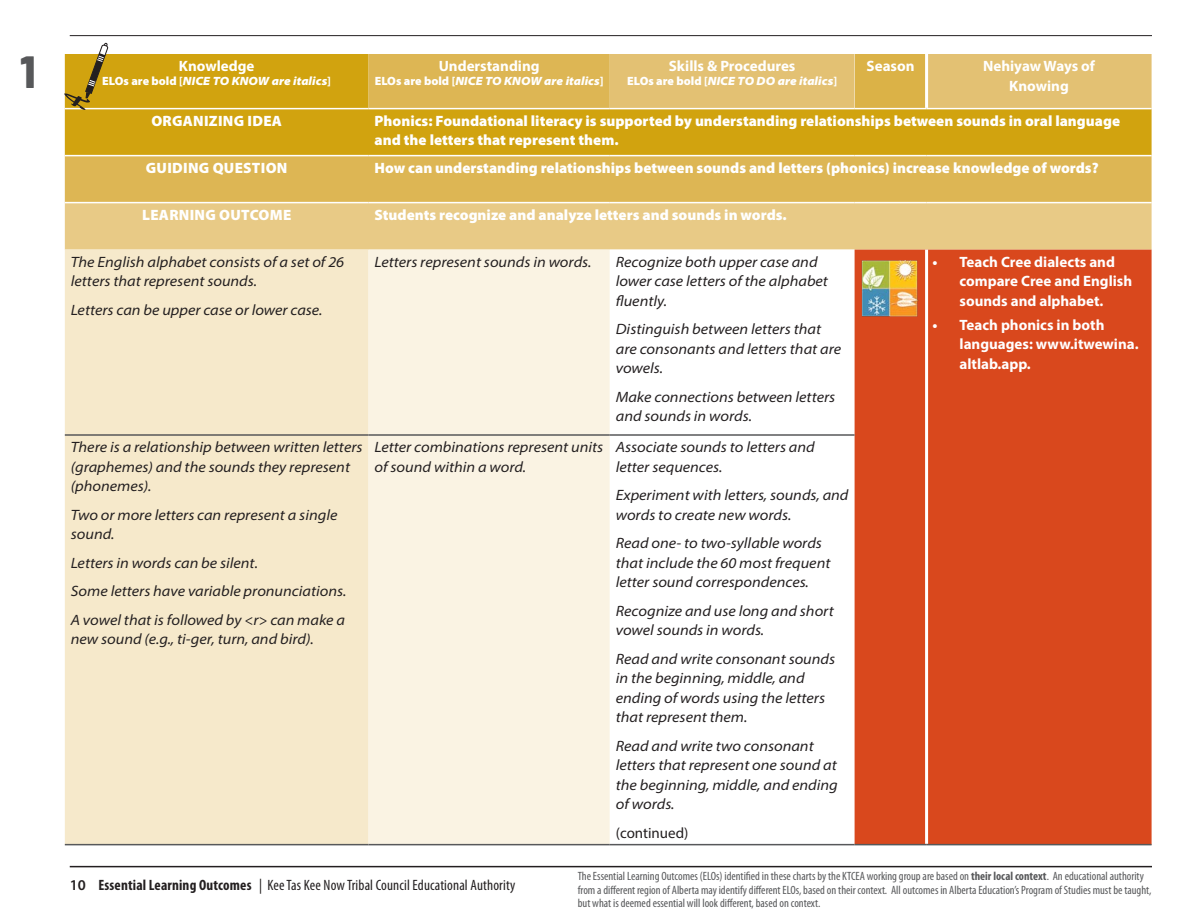
<style>
.page{position:relative;width:1188px;height:918px;background:#fff}
.page>*{position:absolute;margin:0;border:0;box-sizing:border-box;transform-origin:0 0}
.t1{font:800 45px "Barlow";color:#57585a}
.t2{font:italic semi-expanded 15px/19.5px "Myriad Pro";color:#231f20}
.t3{font:900 15px/19.5px "Myriad Pro";color:#fff}
.t4{font:700 15px/19.5px "Myriad Pro";color:#fff}
.t5{font:condensed 15px "Myriad Pro";letter-spacing:.01em;color:#231f20}
.t6{font:900 15px "Myriad Pro";letter-spacing:.02em;color:#fff}
.t7{font:15px "Myriad Pro";color:#231f20}
.t8{font:condensed 12px/13.5px "Myriad Pro";color:#57585a}
.t9{font:italic 900 semi-expanded 12px "Myriad Pro";color:#fff}
.s1{font-style:normal;font-stretch:normal}
.s2{font-weight:700;font-style:normal;font-stretch:normal}
.s3{font-weight:600;font-stretch:normal}
.s4{font-weight:700}
</style>
<div class="page">
<hr style="left:70px;top:866px;width:1082px;height:1px;background:#231f20">
<hr style="left:70px;top:35px;width:1082px;height:1px;background:#231f20">
<svg style="left:65px;top:54px;width:1087px;height:148px;background:#d7ad33"></svg>
<div style="left:610px;top:54px;width:542px;height:54px;background:#e3c173"></div>
<div style="left:855px;top:54px;width:72px;height:55px;background:#dbb247"></div>
<div style="left:65px;top:203px;width:1087px;height:47px;background:#e8ca86"></div>
<div style="left:65px;top:250px;width:304px;height:594px;background:#f6e9cb"></div>
<div style="left:369px;top:250px;width:241px;height:594px;background:#faf3e3"></div>
<svg style="left:610px;top:250px;width:245px;height:594px"></svg>
<svg style="left:855px;top:250px;width:297px;height:594px;background:#d94a1f"></svg>
<hr style="left:925px;top:54px;width:3px;height:54px;background:#fff">
<hr style="left:925px;top:250px;width:3px;height:185px;background:#fff">
<hr style="left:925px;top:435px;width:3px;height:409px;background:#fff">
<hr style="left:65px;top:434px;width:304px;height:2px;background:#57585a">
<hr style="left:369px;top:434px;width:241px;height:2px;background:#57585a">
<hr style="left:610px;top:434px;width:245px;height:2px;background:#57585a">
<hr style="left:65px;top:844px;width:304px;height:1px;background:#57585a">
<hr style="left:369px;top:844px;width:241px;height:1px;background:#57585a">
<hr style="left:610px;top:844px;width:245px;height:1px;background:#57585a">
<hr style="left:855px;top:844px;width:72px;height:1px;background:#57585a">
<hr style="left:927px;top:844px;width:225px;height:1px;background:#57585a">
<hr style="left:65px;top:155px;width:304px;height:1px;background:#fff">
<hr style="left:369px;top:155px;width:241px;height:1px;background:#fff">
<hr style="left:610px;top:155px;width:245px;height:1px;background:#fff">
<hr style="left:855px;top:155px;width:72px;height:1px;background:#fff">
<hr style="left:927px;top:155px;width:225px;height:1px;background:#fff">
<hr style="left:65px;top:108px;width:304px;height:1px;background:#fff">
<hr style="left:369px;top:108px;width:241px;height:1px;background:#fff">
<hr style="left:610px;top:108px;width:245px;height:1px;background:#fff">
<hr style="left:855px;top:108px;width:72px;height:1px;background:#fff">
<hr style="left:927px;top:108px;width:225px;height:1px;background:#fff">
<img style="left:855px;top:260px;width:71px;height:61px">
<svg style="left:64px;top:42px;width:45px;height:68px"></svg>
<h1 class="t1" style="left:20px;top:39px;width:17px">1</h1>
<p class="t4" style="left:179px;top:56px;width:77px">Knowledge</p>
<p class="t9" style="left:102px;top:73px;width:230px"><span class="s1">ELOs are bold</span> <span class="s2">[</span>NICE TO KNOW are italics<span class="s2">]</span></p>
<p class="t4" style="left:439px;top:56px;width:102px">Understanding</p>
<p class="t9" style="left:375px;top:73px;width:230px"><span class="s1">ELOs are bold</span> <span class="s2">[</span>NICE TO KNOW are italics<span class="s2">]</span></p>
<p class="t4" style="left:669px;top:56px;width:128px">Skills &amp; Procedures</p>
<p class="t9" style="left:627px;top:73px;width:211px"><span class="s1">ELOs are bold</span> <span class="s2">[</span>NICE TO DO are italics<span class="s2">]</span></p>
<p class="t4" style="left:867px;top:56px;width:49px">Season</p>
<p class="t4" style="left:983px;top:56px;width:113px;text-align:center">Nehiyaw Ways of<br>Knowing</p>
<p class="t6" style="left:151px;top:111px;width:132px">ORGANIZING IDEA</p>
<p class="t3" style="left:375px;top:110px;width:747px">Phonics: Foundational literacy is supported by understanding relationships between sounds in oral language and the letters that represent them.</p>
<p class="t6" style="left:146px;top:158px;width:143px">GUIDING QUESTION</p>
<p class="t3" style="left:375px;top:157px;width:726px">How can understanding relationships between sounds and letters (phonics) increase knowledge of words?</p>
<p class="t6" style="left:142px;top:205px;width:151px">LEARNING OUTCOME</p>
<p class="t3" style="left:375px;top:204px;width:414px">Students recognize and analyze letters and sounds in words.</p>
<p class="t2" style="left:71px;top:252px;width:275px">The English alphabet consists of a set of 26 letters that represent sounds.</p>
<p class="t2" style="left:71px;top:300px;width:253px">Letters can be upper case or lower case.</p>
<p class="t2" style="left:375px;top:252px;width:218px">Letters represent sounds in words.</p>
<p class="t2" style="left:616px;top:252px;width:214px">Recognize both upper case and lower case letters of the alphabet fluently.</p>
<p class="t2" style="left:616px;top:319px;width:227px">Distinguish between letters that are consonants and letters that are vowels.</p>
<p class="t2" style="left:616px;top:387px;width:221px">Make connections between letters and sounds in words.</p>
<p class="t4" style="left:960px;top:252px;width:174px;text-indent:-27px">• Teach Cree dialects and compare Cree and English sounds and alphabet.</p>
<p class="t4" style="left:960px;top:315px;width:181px;text-indent:-27px">• Teach phonics in both languages: www.itwewina. altlab.app.</p>
<p class="t2" style="left:71px;top:437px;width:293px">There is a relationship between written letters (graphemes) and the sounds they represent (phonemes).</p>
<p class="t2" style="left:71px;top:505px;width:268px">Two or more letters can represent a single sound.</p>
<p class="t2" style="left:71px;top:553px;width:189px">Letters in words can be silent.</p>
<p class="t2" style="left:71px;top:581px;width:277px">Some letters have variable pronunciations.</p>
<p class="t2" style="left:71px;top:610px;width:276px">A vowel that is followed by &lt;r&gt; can make a new sound (e.g., ti-ger, turn, and bird).</p>
<p class="t2" style="left:375px;top:437px;width:230px">Letter combinations represent units of sound within a word.</p>
<p class="t2" style="left:616px;top:437px;width:201px">Associate sounds to letters and letter sequences.</p>
<p class="t2" style="left:616px;top:485px;width:234px">Experiment with letters, sounds, and words to create new words.</p>
<p class="t2" style="left:616px;top:533px;width:216px">Read one- to two-syllable words that include the 60 most frequent letter sound correspondences.</p>
<p class="t2" style="left:616px;top:601px;width:220px">Recognize and use long and short vowel sounds in words.</p>
<p class="t2" style="left:616px;top:649px;width:221px">Read and write consonant sounds in the beginning, middle, and ending of words using the letters that represent them.</p>
<p class="t2" style="left:616px;top:736px;width:224px">Read and write two consonant letters that represent one sound at the beginning, middle, and ending of words.</p>
<p class="t7" style="left:616px;top:823px;width:74px">(continued)</p>
<p class="t5" style="left:70px;top:876px;width:447px"><span class="s3">10</span> <span class="s4">Essential Learning Outcomes</span> | Kee Tas Kee Now Tribal Council Educational Authority</p>
<p class="t8" style="left:578px;top:870px;width:575px">The Essential Learning Outcomes (ELOs) identified in these charts by the KTCEA working group are based on <span class="s4">their local context</span>. An educational authority from a different region of Alberta may identify different ELOs, based on their context. All outcomes in Alberta Education’s Program of Studies must be taught, but what is deemed essential will look different, based on context.</p>
</div>
